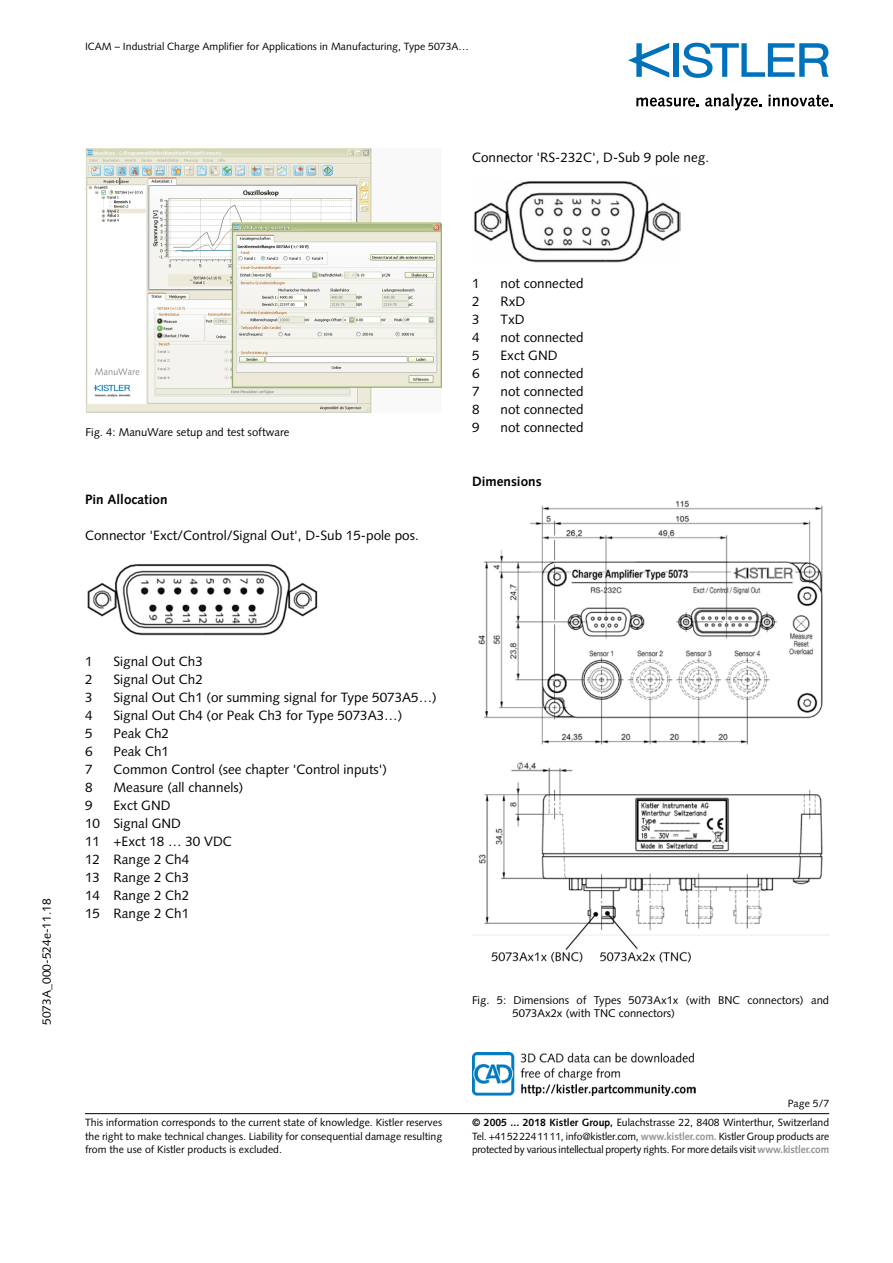
<style>
.page{position:relative;width:893px;height:1263px;background:#fff}
.page>*{position:absolute;margin:0;border:0;box-sizing:border-box;transform-origin:0 0}
.t1{font:13.5px/18px "Syntax LT Std";color:#000}
.t2{font:700 13.5px "Syntax LT Std";color:#000}
.t3{font:12px "Syntax LT Std";color:#000}
.t4{font:11.25px/13.5px "Syntax LT Std";color:#000}
.t5{font:10.5px/13.5px "Syntax LT Std";color:#000;text-align:justify}
.s1{font-weight:700}
.s2{font-weight:700;color:#929292}
</style>
<div class="page">
<hr style="left:85px;top:1113px;width:744px;height:1px;background:#000">
<div style="left:673px;top:43px;width:6px;height:34px;background:#0072bb"></div>
<svg style="left:683px;top:43px;width:146px;height:35px"></svg>
<svg style="left:628px;top:43px;width:41px;height:35px"></svg>
<svg style="left:636px;top:98px;width:63px;height:9px"></svg>
<svg style="left:705px;top:94px;width:57px;height:16px"></svg>
<svg style="left:768px;top:95px;width:65px;height:12px"></svg>
<img style="left:472px;top:500px;width:357px;height:463px">
<img style="left:87px;top:564px;width:231px;height:72px">
<img style="left:472px;top:1052px;width:223px;height:43px">
<img style="left:85px;top:149px;width:357px;height:264px">
<img style="left:474px;top:181px;width:206px;height:81px">
<p class="t5" style="left:85px;top:40px;width:386px">ICAM – Industrial Charge Amplifier for Applications in Manufacturing, Type 5073A…</p>
<p class="t1" style="left:472px;top:148px;width:239px">Connector 'RS-232C', D-Sub 9 pole neg.</p>
<p class="t4" style="left:86px;top:426px;width:205px">Fig. 4: ManuWare setup and test software</p>
<p class="t2" style="left:85px;top:492px;width:84px">Pin Allocation</p>
<p class="t1" style="left:85px;top:526px;width:335px">Connector 'Exct/Control/Signal Out', D-Sub 15-pole pos.</p>
<p class="t1" style="left:472px;top:274px;width:9px">1</p>
<p class="t1" style="left:500px;top:274px;width:85px">not connected</p>
<p class="t1" style="left:472px;top:292px;width:9px">2</p>
<p class="t1" style="left:500px;top:292px;width:26px">RxD</p>
<p class="t1" style="left:472px;top:310px;width:9px">3</p>
<p class="t1" style="left:500px;top:310px;width:26px">TxD</p>
<p class="t1" style="left:472px;top:328px;width:9px">4</p>
<p class="t1" style="left:500px;top:328px;width:85px">not connected</p>
<p class="t1" style="left:472px;top:346px;width:9px">5</p>
<p class="t1" style="left:500px;top:346px;width:58px">Exct GND</p>
<p class="t1" style="left:472px;top:364px;width:9px">6</p>
<p class="t1" style="left:500px;top:364px;width:85px">not connected</p>
<p class="t1" style="left:472px;top:382px;width:9px">7</p>
<p class="t1" style="left:500px;top:382px;width:85px">not connected</p>
<p class="t1" style="left:472px;top:400px;width:9px">8</p>
<p class="t1" style="left:500px;top:400px;width:85px">not connected</p>
<p class="t1" style="left:472px;top:418px;width:9px">9</p>
<p class="t1" style="left:500px;top:418px;width:85px">not connected</p>
<p class="t2" style="left:472px;top:474px;width:71px">Dimensions</p>
<p class="t3" style="left:39px;top:1025px;width:128px;rotate:-90deg">5073A_000-524e-11.18</p>
<p class="t1" style="left:85px;top:652px;width:9px">1</p>
<p class="t1" style="left:114px;top:652px;width:91px">Signal Out Ch3</p>
<p class="t1" style="left:85px;top:670px;width:9px">2</p>
<p class="t1" style="left:114px;top:670px;width:91px">Signal Out Ch2</p>
<p class="t1" style="left:85px;top:688px;width:9px">3</p>
<p class="t1" style="left:114px;top:688px;width:325px">Signal Out Ch1 (or summing signal for Type 5073A5…)</p>
<p class="t1" style="left:85px;top:706px;width:9px">4</p>
<p class="t1" style="left:114px;top:706px;width:290px">Signal Out Ch4 (or Peak Ch3 for Type 5073A3…)</p>
<p class="t1" style="left:85px;top:724px;width:9px">5</p>
<p class="t1" style="left:114px;top:724px;width:57px">Peak Ch2</p>
<p class="t1" style="left:85px;top:742px;width:9px">6</p>
<p class="t1" style="left:114px;top:742px;width:57px">Peak Ch1</p>
<p class="t1" style="left:85px;top:760px;width:9px">7</p>
<p class="t1" style="left:114px;top:760px;width:275px">Common Control (see chapter 'Control inputs')</p>
<p class="t1" style="left:85px;top:778px;width:9px">8</p>
<p class="t1" style="left:114px;top:778px;width:131px">Measure (all channels)</p>
<p class="t1" style="left:85px;top:796px;width:9px">9</p>
<p class="t1" style="left:85px;top:796px;width:148px;text-indent:28px">Exct GND<br>10 Signal GND<br>11 +Exct 18 … 30 VDC<br>12 Range 2 Ch4<br>13 Range 2 Ch3<br>14 Range 2 Ch2<br>15 Range 2 Ch1</p>
<p class="t4" style="left:512px;top:993px;width:318px;text-indent:-40px">Fig. 5: Dimensions of Types 5073Ax1x (with BNC connectors) and<br>5073Ax2x (with TNC connectors)</p>
<p class="t5" style="left:85px;top:1116px;width:359px">This information corresponds to the current state of knowledge. Kistler reserves the right to make technical changes. Liability for consequential damage resulting from the use of Kistler products is excluded.</p>
<p class="t5" style="left:788px;top:1097px;width:43px">Page 5/7</p>
<p class="t5" style="left:472px;top:1116px;width:359px"><span class="s1">© 2005 ... 2018 Kistler Group,</span> Eulachstrasse 22, 8408 Winterthur, Switzerland Tel. +41 52 224 11 11, info@kistler.com, <span class="s2">www.kistler.com.</span> Kistler Group products are protected by various intellectual property rights. For more details visit <span class="s2">www.kistler.com</span></p>
</div>
